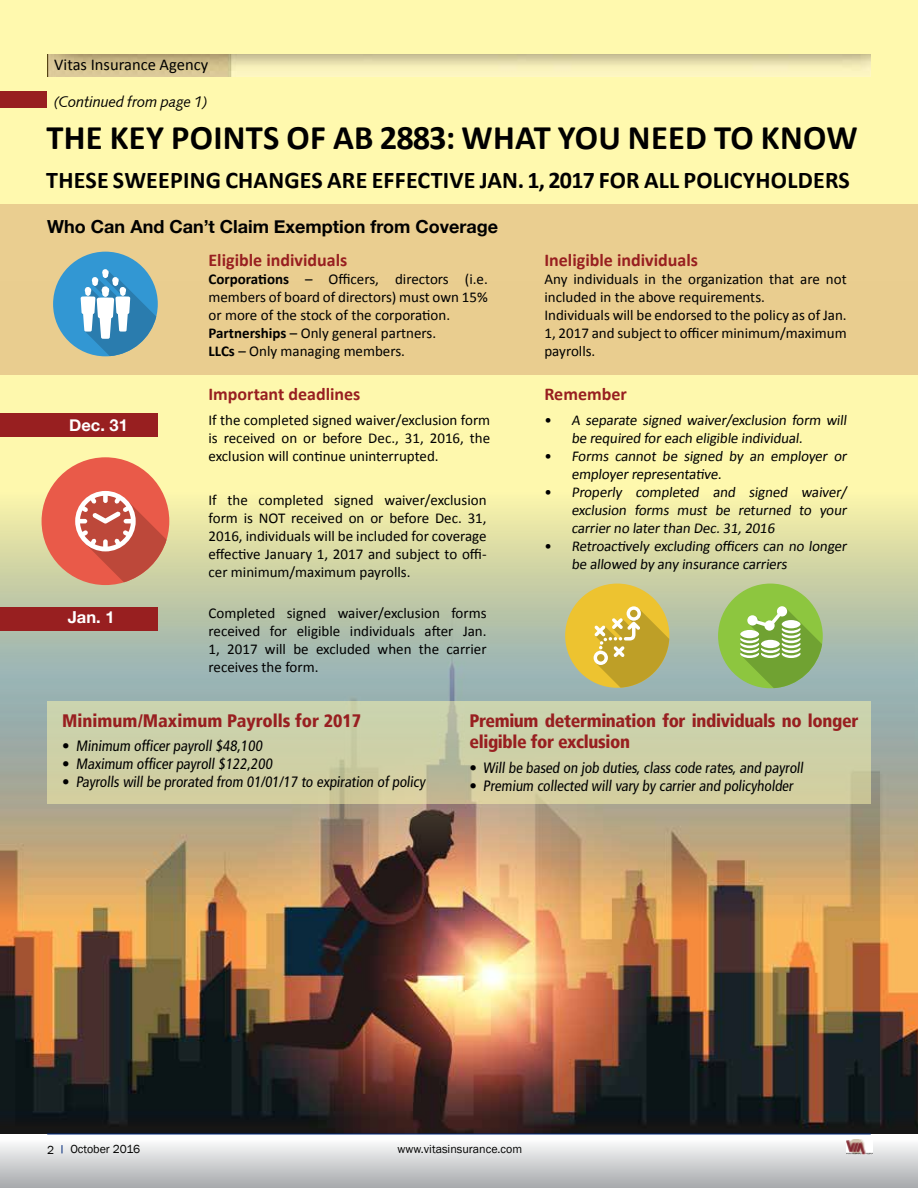
<style>
.page{position:relative;width:918px;height:1188px;background:#fff9ae}
.page>*{position:absolute;margin:0;border:0;box-sizing:border-box;transform-origin:0 0}
.t1{font:700 34.5px "Calibri";letter-spacing:.01em;color:#000}
.t2{font:700 24px "Calibri";letter-spacing:.01em;color:#000}
.t3{font:700 18px "Calibri";color:#981f20}
.t4{font:900 condensed 18px/21.6px "Frutiger LT";letter-spacing:-.02em;color:#981f20}
.t5{font:700 18px "Helvetica Neue";color:#000}
.t6{font:900 condensed 18px "Frutiger LT";color:#981f20}
.t7{font:16.5px "Calibri";color:#000}
.t8{font:700 16.5px "Helvetica Neue";color:#fff}
.t9{font:15px/18px "Calibri";color:#000}
.t10{font:condensed 15px "Frutiger LT";color:#000}
.t11{font:italic 15px "Symphony";color:#000}
.t12{font:12px "Franklin Gothic";color:#000}
.s1{font-weight:700}
</style>
<div class="page">
<img style="left:0;top:413px;width:918px;height:721px">
<div style="left:0;top:205px;width:918px;height:170px;background:#e9cd8f"></div>
<div style="left:0;top:414px;width:158px;height:23px;background:#981f20"></div>
<div style="left:53px;top:252px;width:105px;height:104px;background:#3297d3;border-radius:50%"></div>
<svg style="left:81px;top:269px;width:75px;height:87px"></svg>
<div style="left:0;top:607px;width:158px;height:24px;background:#981f20"></div>
<div style="left:42px;top:457px;width:127px;height:128px;background:#e95a49;border-radius:50%"></div>
<svg style="left:75px;top:491px;width:92px;height:91px"></svg>
<div style="left:565px;top:584px;width:104px;height:104px;background:#edc330;border-radius:50%"></div>
<svg style="left:594px;top:606px;width:75px;height:82px"></svg>
<div style="left:718px;top:584px;width:105px;height:104px;background:#8dc63f;border-radius:50%"></div>
<svg style="left:740px;top:606px;width:82px;height:82px"></svg>
<svg style="left:47px;top:701px;width:824px;height:103px;background:#cdcfa6"></svg>
<div style="left:0;top:1134px;width:918px;height:54px;background:linear-gradient(to bottom,#fff,#a8aaad)"></div>
<img style="left:47px;top:54px;width:824px;height:22px">
<hr style="left:47px;top:1134px;width:824px;height:1px;background:#00287a">
<img style="left:846px;top:1140px;width:26px;height:15px">
<div style="left:0;top:92px;width:46px;height:16px;background:#981f20"></div>
<p class="t7" style="left:54px;top:54px;width:155px">Vitas Insurance Agency</p>
<p class="t11" style="left:54px;top:92px;width:155px">(Continued from page 1)</p>
<h1 class="t1" style="left:46px;top:116px;width:813px">THE KEY POINTS OF AB 2883: WHAT YOU NEED TO KNOW</h1>
<h2 class="t2" style="left:46px;top:165px;width:805px">THESE SWEEPING CHANGES ARE EFFECTIVE JAN. 1, 2017 FOR ALL POLICYHOLDERS</h2>
<p class="t5" style="left:47px;top:212px;width:452px">Who Can And Can’t Claim Exemption from Coverage</p>
<p class="t3" style="left:209px;top:248px;width:140px">Eligible individuals</p>
<p class="t9" style="left:209px;top:270px;width:281px"><span class="s1">Corporations</span> – Officers, directors (i.e. members of board of directors) must own 15% or more of the stock of the corporation.<br><span class="s1">Partnerships</span> – Only general partners.<br><span class="s1">LLCs</span> – Only managing members.</p>
<p class="t8" style="left:69px;top:412px;width:60px">Dec. 31</p>
<p class="t8" style="left:68px;top:604px;width:48px">Jan. 1</p>
<p class="t3" style="left:209px;top:383px;width:153px">Important deadlines</p>
<p class="t9" style="left:209px;top:411px;width:283px;text-align:justify">If the completed signed waiver/exclusion form is received on or before Dec., 31, 2016, the exclusion will continue uninterrupted.</p>
<p class="t9" style="left:209px;top:491px;width:280px;text-align:justify">If the completed signed waiver/exclusion form is NOT received on or before Dec. 31, 2016, individuals will be included for coverage effective January 1, 2017 and subject to offi&shy;cer minimum/maximum payrolls.</p>
<p class="t9" style="left:209px;top:604px;width:280px;text-align:justify">Completed signed waiver/exclusion forms received for eligible individuals after Jan.<br>1, 2017 will be excluded when the carrier receives the form.</p>
<p class="t3" style="left:544px;top:248px;width:155px">Ineligible individuals</p>
<p class="t9" style="left:544px;top:270px;width:304px">Any individuals in the organization that are not included in the above requirements.<br>Individuals will be endorsed to the policy as of Jan.<br>1, 2017 and subject to officer minimum/maximum payrolls.</p>
<p class="t3" style="left:544px;top:383px;width:84px">Remember</p>
<p class="t9" style="left:571px;top:411px;width:279px;text-indent:-27px">• A separate signed waiver/exclusion form will be required for each eligible individual.</p>
<p class="t9" style="left:571px;top:447px;width:279px;text-indent:-27px">• Forms cannot be signed by an employer or employer representative.</p>
<p class="t9" style="left:571px;top:483px;width:279px;text-align:justify;text-indent:-27px">• Properly completed and signed waiver/ exclusion forms must be returned to your carrier no later than Dec.31,2016</p>
<p class="t9" style="left:571px;top:537px;width:279px;text-indent:-27px">• Retroactively excluding officers can no longer be allowed by any insurance carriers</p>
<p class="t6" style="left:62px;top:710px;width:300px">Minimum/Maximum Payrolls for 2017</p>
<p class="t10" style="left:62px;top:737px;width:204px">• Minimum officer payroll $48,100</p>
<p class="t10" style="left:62px;top:755px;width:214px">• Maximum officer payroll $122,200</p>
<p class="t10" style="left:62px;top:773px;width:364px">• Payrolls will be prorated from 01/01/17 to expiration of policy</p>
<p class="t4" style="left:469px;top:710px;width:391px">Premium determination for individuals no longer eligible for exclusion</p>
<p class="t10" style="left:469px;top:759px;width:337px">• Will be based on job duties, class code rates, and payroll</p>
<p class="t10" style="left:469px;top:777px;width:327px">• Premium collected will vary by carrier and policyholder</p>
<p class="t12" style="left:47px;top:1142px;width:9px">2</p>
<p class="t12" style="left:70px;top:1142px;width:71px">October 2016</p>
<p class="t12" style="left:397px;top:1142px;width:126px">www.vitasinsurance.com</p>
</div>
